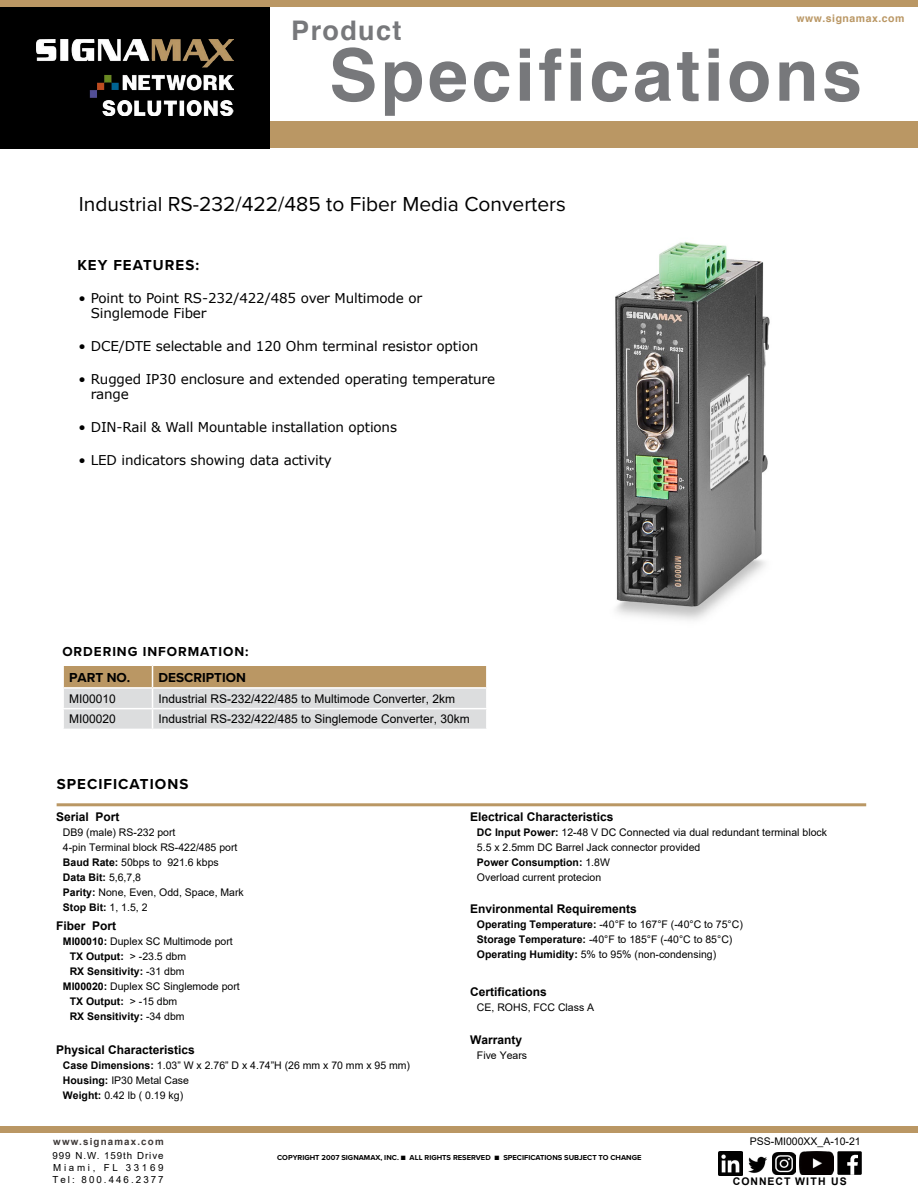
<style>
.page{position:relative;width:918px;height:1188px;background:#fff}
.page>*{position:absolute;margin:0;border:0;box-sizing:border-box;transform-origin:0 0}
.t1{font:700 72px "Helvetica";letter-spacing:.05em;color:#77787b}
.t2{font:700 27px "Helvetica";letter-spacing:.05em;color:#77787b}
.t3{font:21px "Proxima Nova";color:#000}
.t4{font:700 15px "Proxima Nova";letter-spacing:.07em;color:#000}
.t5{font:13.5px/15px "Verdana";letter-spacing:-.01em;color:#000}
.t6{font:700 13.5px "Proxima Nova";letter-spacing:.07em;color:#000}
.t7{font:700 13.5px "Proxima Nova";color:#000}
.t8{font:700 12px "Arial";color:#000}
.t9{font:12px "Arial";color:#000}
.t10{font:10.5px/15px "Arial";color:#000}
.t11{font:700 10.5px "Arial";color:#000}
.t12{font:700 10.5px "Helvetica";letter-spacing:.05em;color:#ba9764}
.t13{font:700 10.5px "Arial";letter-spacing:.09em;color:#000}
.t14{font:9.75px/12px "Arial";letter-spacing:.21em;color:#000;text-align:justify}
.t15{font:700 9.75px "Arial";letter-spacing:.12em;color:#3e3938}
.t16{font:700 7.5px "Proxima Nova";color:#000}
.s1{font-weight:700}
.s2{font-weight:400}
</style>
<div class="page">
<div style="left:270px;top:122px;width:648px;height:26px;background:#ba9764"></div>
<div style="left:0;top:0;width:918px;height:7px;background:#ba9764"></div>
<div style="left:0;top:7px;width:270px;height:141px;background:#000"></div>
<img style="left:37px;top:40px;width:196px;height:75px">
<div style="left:0;top:1126px;width:918px;height:7px;background:#ba9764"></div>
<img style="left:718px;top:1151px;width:25px;height:24px">
<div style="left:837px;top:1151px;width:25px;height:24px;background:#000"></div>
<svg style="left:847px;top:1155px;width:11px;height:20px"></svg>
<img style="left:800px;top:1152px;width:34px;height:23px">
<img style="left:748px;top:1156px;width:19px;height:17px">
<img style="left:773px;top:1153px;width:22px;height:22px">
<img style="left:615px;top:241px;width:155px;height:379px">
<hr style="left:57px;top:803px;width:809px;height:3px;background:#ba9764">
<svg style="left:63px;top:665px;width:423px;height:64px;background:#d2c7b6"></svg>
<hr style="left:62px;top:687px;width:91px;height:2px;background:#fff">
<hr style="left:153px;top:687px;width:335px;height:2px;background:#fff">
<h2 class="t2" style="left:291px;top:14px;width:112px">Product</h2>
<p class="t12" style="left:796px;top:11px;width:110px">www.signamax.com</p>
<h1 class="t1" style="left:329px;top:30px;width:535px">Specifications</h1>
<h3 class="t3" style="left:79px;top:188px;width:489px">Industrial RS-232/422/485 to Fiber Media Converters</h3>
<h3 class="t4" style="left:77px;top:254px;width:123px">KEY FEATURES:</h3>
<p class="t5" style="left:91px;top:290px;width:333px;text-indent:-12px">• Point to Point RS-232/422/485 over Multimode or<br>Singlemode Fiber</p>
<p class="t5" style="left:79px;top:338px;width:401px">• DCE/DTE selectable and 120 Ohm terminal resistor option</p>
<p class="t5" style="left:91px;top:371px;width:406px;text-indent:-12px">• Rugged IP30 enclosure and extended operating temperature range</p>
<p class="t5" style="left:79px;top:419px;width:320px">• DIN-Rail &amp; Wall Mountable installation options</p>
<p class="t5" style="left:79px;top:452px;width:255px">• LED indicators showing data activity</p>
<p class="t6" style="left:62px;top:642px;width:188px">ORDERING INFORMATION:</p>
<p class="t6" style="left:69px;top:667px;width:63px">PART NO.</p>
<p class="t7" style="left:159px;top:667px;width:89px">DESCRIPTION</p>
<p class="t9" style="left:69px;top:690px;width:48px">MI00010</p>
<p class="t9" style="left:159px;top:690px;width:298px">Industrial RS-232/422/485 to Multimode Converter, 2km</p>
<p class="t9" style="left:69px;top:711px;width:48px">MI00020</p>
<p class="t9" style="left:159px;top:711px;width:313px">Industrial RS-232/422/485 to Singlemode Converter, 30km</p>
<h3 class="t4" style="left:57px;top:773px;width:133px">SPECIFICATIONS</h3>
<p class="t8" style="left:56px;top:809px;width:65px">Serial Port</p>
<p class="t10" style="left:63px;top:825px;width:182px">DB9 (male) RS-232 port<br>4-pin Terminal block RS-422/485 port<br><span class="s1">Baud Rate:</span> 50bps to 921.6 kbps<br><span class="s1">Data Bit:</span> 5,6,7,8<br><span class="s1">Parity:</span> None, Even, Odd, Space, Mark<br><span class="s1">Stop Bit:</span> 1, 1.5, 2</p>
<p class="t8" style="left:56px;top:918px;width:62px">Fiber Port</p>
<p class="t10" style="left:63px;top:934px;width:171px"><span class="s1">MI00010:</span> Duplex SC Multimode port</p>
<p class="t11" style="left:70px;top:949px;width:118px">TX Output: <span class="s2">&gt; -23.5 dbm</span></p>
<p class="t11" style="left:70px;top:964px;width:116px">RX Sensitivity: <span class="s2">-31 dbm</span></p>
<p class="t10" style="left:63px;top:979px;width:178px"><span class="s1">MI00020:</span> Duplex SC Singlemode port</p>
<p class="t11" style="left:70px;top:994px;width:109px">TX Output: <span class="s2">&gt; -15 dbm</span></p>
<p class="t11" style="left:70px;top:1009px;width:116px">RX Sensitivity: <span class="s2">-34 dbm</span></p>
<p class="t8" style="left:56px;top:1041px;width:140px">Physical Characteristics</p>
<p class="t10" style="left:63px;top:1058px;width:349px"><span class="s1">Case Dimensions:</span> 1.03” W x 2.76” D x 4.74”H (26 mm x 70 mm x 95 mm)<br><span class="s1">Housing:</span> IP30 Metal Case<br><span class="s1">Weight:</span> 0.42 lb ( 0.19 kg)</p>
<p class="t8" style="left:470px;top:809px;width:145px">Electrical Characteristics</p>
<p class="t10" style="left:477px;top:825px;width:352px"><span class="s1">DC Input Power:</span> 12-48 V DC Connected via dual redundant terminal block 5.5 x 2.5mm DC Barrel Jack connector provided<br><span class="s1">Power Consumption:</span> 1.8W<br>Overload current protecion</p>
<p class="t8" style="left:470px;top:900px;width:168px">Environmental Requirements</p>
<p class="t10" style="left:477px;top:917px;width:267px"><span class="s1">Operating Temperature:</span> -40°F to 167°F (-40°C to 75°C)<br><span class="s1">Storage Temperature:</span> -40°F to 185°F (-40°C to 85°C)<br><span class="s1">Operating Humidity:</span> 5% to 95% (non-condensing)</p>
<p class="t8" style="left:470px;top:983px;width:78px">Certifications</p>
<p class="t10" style="left:477px;top:999px;width:119px">CE, ROHS, FCC Class A</p>
<p class="t8" style="left:470px;top:1031px;width:54px">Warranty</p>
<p class="t10" style="left:477px;top:1048px;width:52px">Five Years</p>
<p class="t15" style="left:53px;top:1135px;width:112px">www.signamax.com</p>
<p class="t10" style="left:750px;top:1134px;width:112px">PSS-MI000XX_A-10-21</p>
<p class="t14" style="left:52px;top:1149px;width:113px">999 N.W. 159th Drive Miami, FL 33169<br>Tel: 800.446.2377</p>
<p class="t16" style="left:277px;top:1152px;width:366px">COPYRIGHT 2007 SIGNAMAX, INC. ■ ALL RIGHTS RESERVED ■ SPECIFICATIONS SUBJECT TO CHANGE</p>
<p class="t13" style="left:733px;top:1174px;width:116px">CONNECT WITH US</p>
</div>
